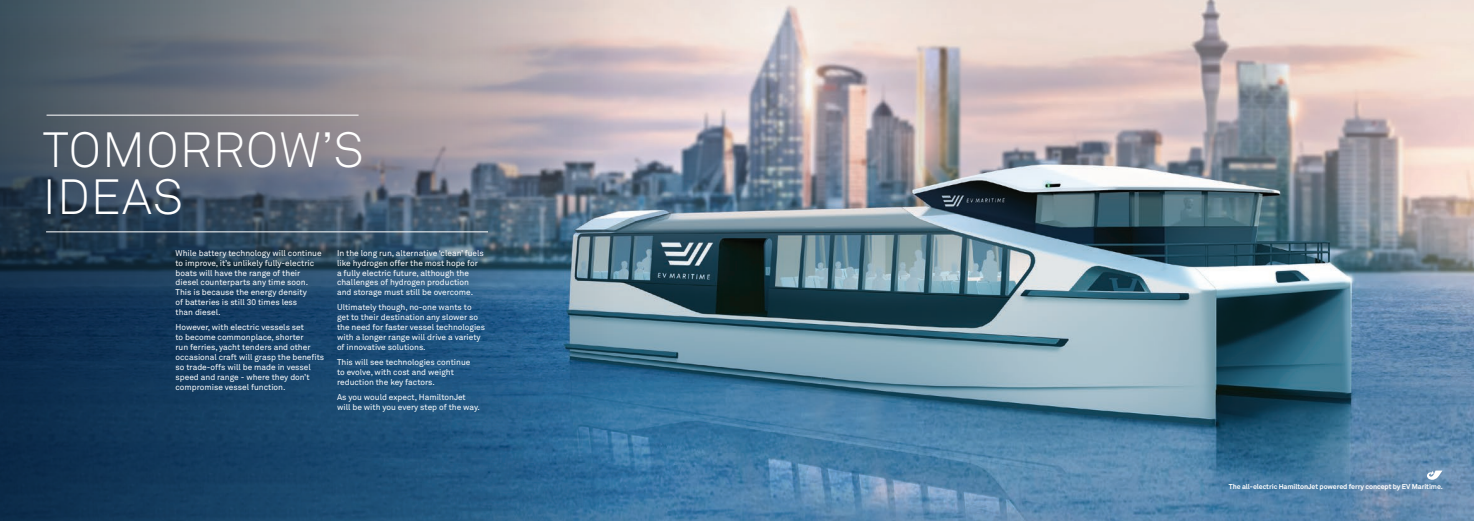
<style>
.page{position:relative;width:1474px;height:521px;background:#fff}
.page>*{position:absolute;margin:0;border:0;box-sizing:border-box;transform-origin:0 0}
.t1{font:300 48.82px/47.2px "Akkurat";letter-spacing:.025em;color:#fff}
.t2{font:8.31px/10px "Akkurat";color:#fff}
.t3{font:700 7px "Akkurat";letter-spacing:-.01em;color:#fff}
</style>
<div class="page">
<img style="left:845px;top:0;width:628px;height:521px">
<img style="left:0;top:0;width:845px;height:521px">
<hr style="left:46px;top:231px;width:442px;height:1px;background:#fff">
<hr style="left:47px;top:115px;width:311px;height:1px;background:#fff">
<svg style="left:1426px;top:470px;width:16px;height:10px"></svg>
<h1 class="t1" style="left:43px;top:127px;width:322px">TOMORROW’S<br>IDEAS</h1>
<p class="t2" style="left:175px;top:248px;width:148px">While battery technology will continue to improve, it’s unlikely fully-electric boats will have the range of their diesel counterparts any time soon.<br>This is because the energy density<br>of batteries is still 30 times less<br>than diesel.</p>
<p class="t2" style="left:175px;top:323px;width:150px">However, with electric vessels set<br>to become commonplace, shorter<br>run ferries, yacht tenders and other occasional craft will grasp the benefits so trade-offs will be made in vessel speed and range - where they don’t compromise vessel function.</p>
<p class="t2" style="left:337px;top:248px;width:148px">In the long run, alternative ‘clean’ fuels like hydrogen offer the most hope for a fully electric future, although the challenges of hydrogen production and storage must still be overcome.</p>
<p class="t2" style="left:337px;top:303px;width:150px">Ultimately though, no-one wants to get to their destination any slower so the need for faster vessel technologies with a longer range will drive a variety of innovative solutions.</p>
<p class="t2" style="left:337px;top:358px;width:135px">This will see technologies continue to evolve, with cost and weight reduction the key factors.</p>
<p class="t2" style="left:337px;top:392px;width:144px">As you would expect, HamiltonJet will be with you every step of the way.</p>
<p class="t3" style="left:1228px;top:482px;width:215px">The all-electric HamiltonJet powered ferry concept by EV Maritime.</p>
</div>
